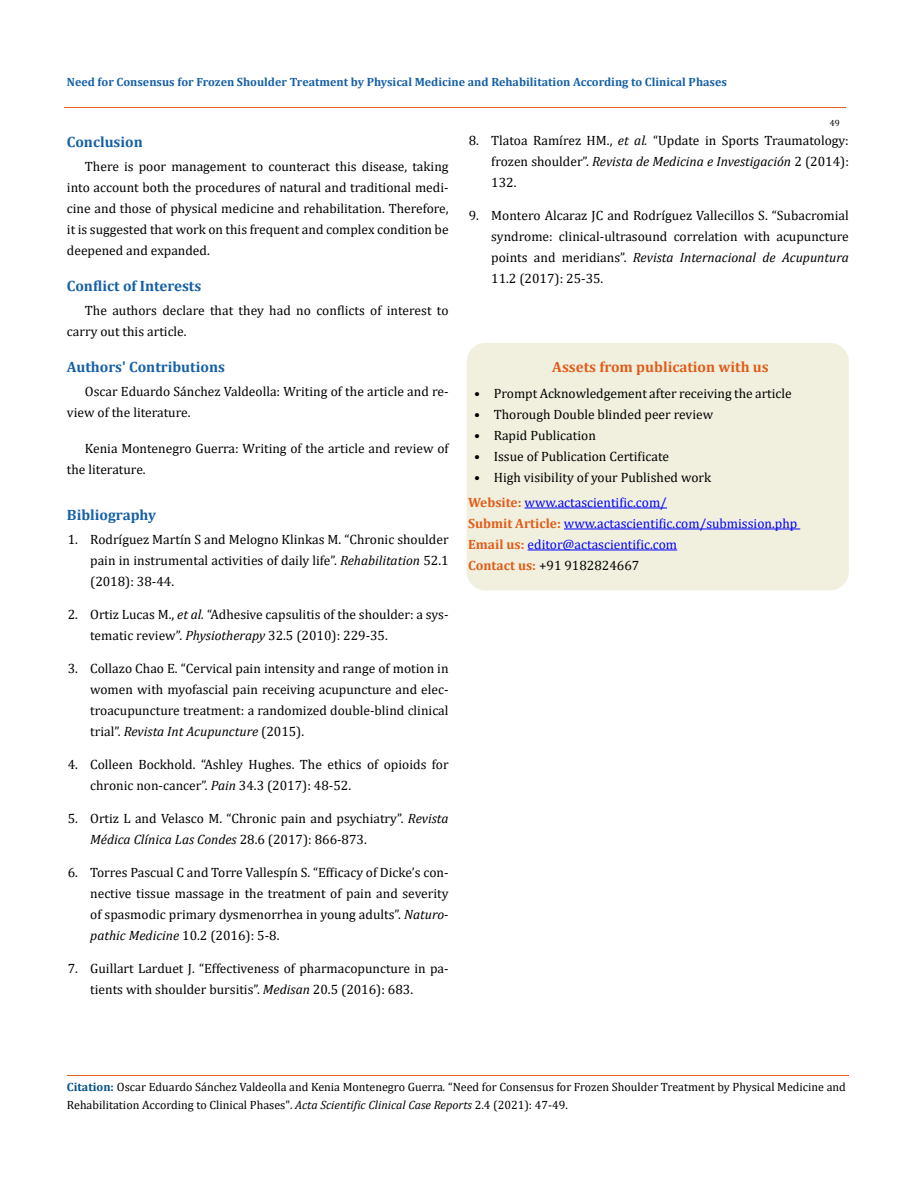
<style>
.page{position:relative;width:917px;height:1188px;background:#fff}
.page>*{position:absolute;margin:0;border:0;box-sizing:border-box;transform-origin:0 0}
.t1{font:700 15px "Cambria";color:#1560a6}
.t2{font:700 15px "Cambria";color:#e05d1a}
.t3{font:13.5px/21px "Cambria";color:#000}
.t4{font:13.5px/21px "Cambria";color:#00f}
.t5{font:12px/18px "Cambria";color:#000}
.t6{font:700 12px "Cambria";color:#1560a6}
.t7{font:9px "Cambria";color:#000}
.s1{font-style:italic}
.s2{font-weight:700;color:#e05d1a}
.s3{color:#000}
.s4{font-weight:700;color:#035089}
</style>
<div class="page">
<div style="left:467px;top:344px;width:381px;height:246px;background:#f1f0de;border-radius:18px"></div>
<div style="left:466px;top:343px;width:382px;height:247px;border:2px solid #f1f0de;border-radius:18px"></div>
<hr style="left:524px;top:508px;width:143px;height:1px;background:#00f">
<hr style="left:564px;top:529px;width:236px;height:1px;background:#00f">
<hr style="left:527px;top:550px;width:150px;height:1px;background:#00f">
<hr style="left:64px;top:108px;width:781px;height:1px;background:#e05d1a">
<hr style="left:67px;top:1076px;width:781px;height:1px;background:#e05d1a">
<p class="t6" style="left:67px;top:73px;width:661px">Need for Consensus for Frozen Shoulder Treatment by Physical Medicine and Rehabilitation According to Clinical Phases</p>
<p class="t7" style="left:829px;top:118px;width:11px">49</p>
<p class="t1" style="left:67px;top:131px;width:77px">Conclusion</p>
<p class="t3" style="left:67px;top:155px;width:383px;text-align:justify;text-indent:18px">There is poor management to counteract this disease, taking into account both the procedures of natural and traditional medi&shy;cine and those of physical medicine and rehabilitation. Therefore, it is suggested that work on this frequent and complex condition be deepened and expanded.</p>
<p class="t1" style="left:67px;top:275px;width:136px">Conflict of Interests</p>
<p class="t3" style="left:67px;top:299px;width:383px;text-indent:18px">The authors declare that they had no conflicts of interest to carry out this article.</p>
<p class="t1" style="left:67px;top:356px;width:159px">Authors' Contributions</p>
<p class="t3" style="left:67px;top:380px;width:383px;text-indent:18px">Oscar Eduardo Sánchez Valdeolla: Writing of the article and re&shy;view of the literature.</p>
<p class="t3" style="left:67px;top:437px;width:383px;text-indent:18px">Kenia Montenegro Guerra: Writing of the article and review of the literature.</p>
<p class="t1" style="left:67px;top:504px;width:91px">Bibliography</p>
<p class="t3" style="left:90px;top:528px;width:360px;text-align:justify;text-indent:-23px">1. Rodríguez Martín S and Melogno Klinkas M. “Chronic shoulder pain in instrumental activities of daily life”. <span class="s1">Rehabilitation</span> 52.1 (2018): 38-44.</p>
<p class="t3" style="left:90px;top:603px;width:360px;text-indent:-23px">2. Ortiz Lucas M., <span class="s1">et al.</span> “Adhesive capsulitis of the shoulder: a sys&shy;tematic review”. <span class="s1">Physiotherapy</span> 32.5 (2010): 229-35.</p>
<p class="t3" style="left:90px;top:657px;width:360px;text-align:justify;text-indent:-23px">3. Collazo Chao E. “Cervical pain intensity and range of motion in women with myofascial pain receiving acupuncture and elec&shy;troacupuncture treatment: a randomized double-blind clinical trial”. <span class="s1">Revista Int Acupuncture</span> (2015).</p>
<p class="t3" style="left:90px;top:753px;width:360px;text-indent:-23px">4. Colleen Bockhold. “Ashley Hughes. The ethics of opioids for chronic non-cancer”. <span class="s1">Pain</span> 34.3 (2017): 48-52.</p>
<p class="t3" style="left:90px;top:807px;width:360px;text-indent:-23px">5. Ortiz L and Velasco M. “Chronic pain and psychiatry”. <span class="s1">Revista<br>Médica Clínica Las Condes</span> 28.6 (2017): 866-873.</p>
<p class="t3" style="left:90px;top:861px;width:360px;text-align:justify;text-indent:-23px">6. Torres Pascual C and Torre Vallespín S. “Efficacy of Dicke’s con&shy;nective tissue massage in the treatment of pain and severity of spasmodic primary dysmenorrhea in young adults”. <span class="s1">Naturo&shy;pathic Medicine</span> 10.2 (2016): 5-8.</p>
<p class="t3" style="left:90px;top:957px;width:360px;text-indent:-23px">7. Guillart Larduet J. “Effectiveness of pharmacopuncture in pa&shy;tients with shoulder bursitis”. <span class="s1">Medisan</span> 20.5 (2016): 683.</p>
<p class="t3" style="left:491px;top:130px;width:359px;text-align:justify;text-indent:-23px">8. Tlatoa Ramírez HM., <span class="s1">et al.</span> “Update in Sports Traumatology: frozen shoulder”. <span class="s1">Revista de Medicina e Investigación</span> 2 (2014):<br>132.</p>
<p class="t3" style="left:491px;top:205px;width:359px;text-align:justify;text-indent:-23px">9. Montero Alcaraz JC and Rodríguez Vallecillos S. “Subacromial syndrome: clinical-ultrasound correlation with acupuncture points and meridians”. <span class="s1">Revista Internacional de Acupuntura </span>11.2 (2017): 25-35.</p>
<p class="t2" style="left:552px;top:356px;width:218px">Assets from publication with us</p>
<p class="t3" style="left:474px;top:382px;width:319px">• Prompt Acknowledgement after receiving the article</p>
<p class="t3" style="left:474px;top:403px;width:240px">• Thorough Double blinded peer review</p>
<p class="t3" style="left:474px;top:424px;width:123px">• Rapid Publication</p>
<p class="t3" style="left:474px;top:445px;width:196px">• Issue of Publication Certificate</p>
<p class="t3" style="left:474px;top:466px;width:238px">• High visibility of your Published work</p>
<p class="t4" style="left:468px;top:492px;width:330px"><span class="s2">Website:</span> www.actascientific.com/<br><span class="s2">Submit Article:</span> www.actascientific.com/submission.php <span class="s2">Email us:</span> editor@actascientific.com<br><span class="s2">Contact us:</span> <span class="s3">+91 9182824667</span></p>
<p class="t5" style="left:67px;top:1078px;width:780px"><span class="s4">Citation:</span> Oscar Eduardo Sánchez Valdeolla and Kenia Montenegro Guerra<span class="s1">.</span> “Need for Consensus for Frozen Shoulder Treatment by Physical Medicine and<br>Rehabilitation According to Clinical Phases". <span class="s1">Acta Scientific Clinical Case Reports</span> 2.4 (2021): 47-49.</p>
</div>
